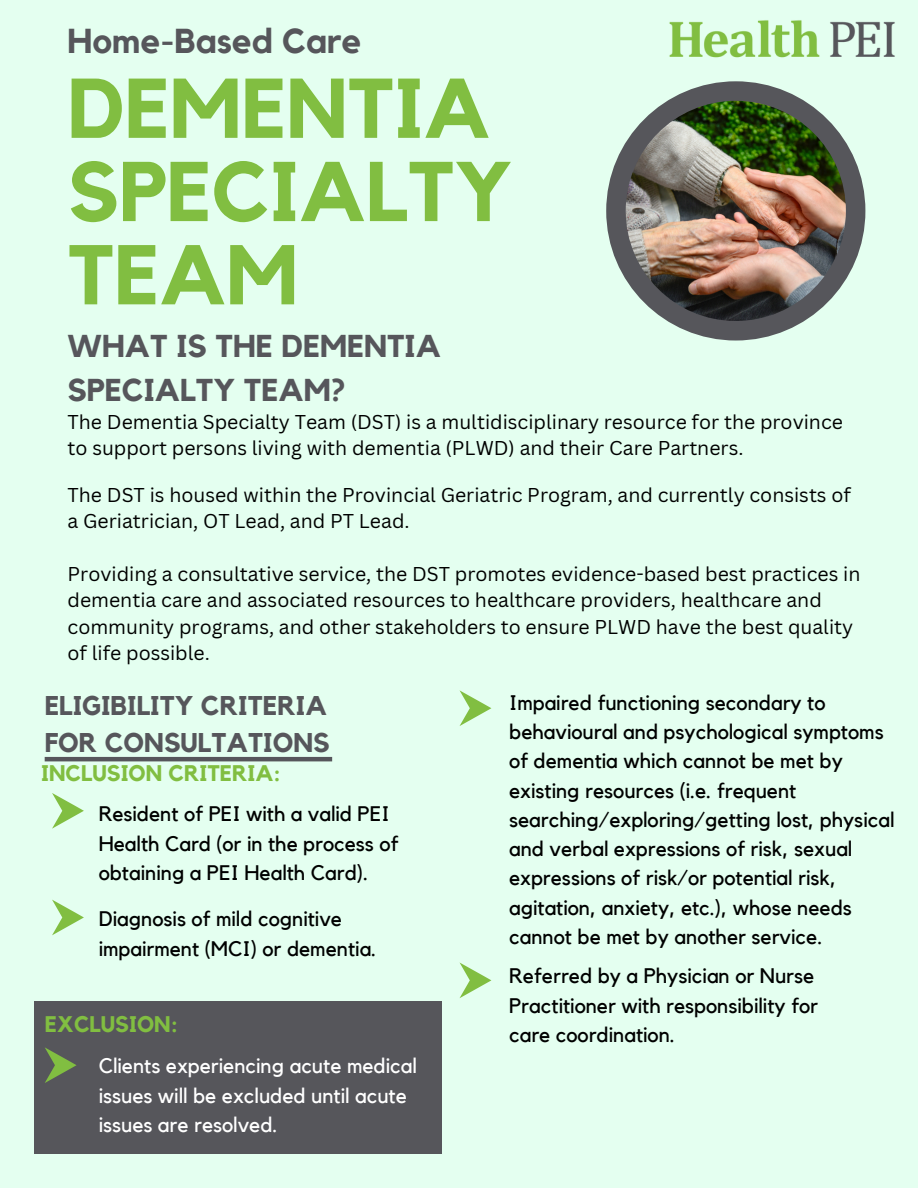
<style>
.page{position:relative;width:918px;height:1188px;background:#e4fff0}
.page>*{position:absolute;margin:0;border:0;box-sizing:border-box;transform-origin:0 0}
.t1{font:700 83.55px/83.2px "Kollektif";color:#81be41}
.t2{font:700 34.5px "Kollektif";color:#56565b}
.t3{font:700 31.5px/43.8px "Kollektif";color:#56565b}
.t4{font:700 27px/37.2px "Kollektif";color:#56565b}
.t5{font:700 22.5px "Kollektif";color:#81be41}
.t6{font:21px/29.2px "Kollektif";color:#000}
.t7{font:21px/29.2px "Kollektif";color:#fff}
.t8{font:19.5px/26.2px "Canva Sans";color:#000}
</style>
<div class="page">
<div style="left:606px;top:81px;width:259px;height:260px;background:#56565b;border-radius:50%"></div>
<img style="left:626px;top:101px;width:220px;height:220px;border-radius:50%">
<img style="left:669px;top:20px;width:226px;height:38px">
<hr style="left:45px;top:757px;width:287px;height:4px;background:#56565b">
<svg style="left:52px;top:793px;width:32px;height:36px"></svg>
<svg style="left:52px;top:900px;width:32px;height:35px"></svg>
<svg style="left:460px;top:963px;width:31px;height:35px"></svg>
<svg style="left:460px;top:690px;width:31px;height:36px"></svg>
<div style="left:34px;top:1001px;width:408px;height:153px;background:#56565b"></div>
<svg style="left:45px;top:1047px;width:31px;height:36px"></svg>
<h2 class="t2" style="left:68px;top:25px;width:296px">Home-Based Care</h2>
<h1 class="t1" style="left:68px;top:70px;width:446px">DEMENTIA<br>SPECIALTY<br>TEAM</h1>
<p class="t3" style="left:68px;top:325px;width:375px">WHAT IS THE DEMENTIA<br>SPECIALTY TEAM?</p>
<p class="t8" style="left:68px;top:408px;width:777px">The Dementia Specialty Team (DST) is a multidisciplinary resource for the province to support persons living with dementia (PLWD) and their Care Partners.</p>
<p class="t8" style="left:68px;top:481px;width:785px">The DST is housed within the Provincial Geriatric Program, and currently consists of a Geriatrician, OT Lead, and PT Lead.</p>
<p class="t8" style="left:68px;top:560px;width:794px">Providing a consultative service, the DST promotes evidence-based best practices in dementia care and associated resources to healthcare providers, healthcare and community programs, and other stakeholders to ensure PLWD have the best quality of life possible.</p>
<h4 class="t4" style="left:45px;top:688px;width:287px">ELIGIBILITY CRITERIA<br>FOR CONSULTATIONS</h4>
<h6 class="t5" style="left:41px;top:763px;width:241px">INCLUSION CRITERIA:</h6>
<p class="t6" style="left:99px;top:800px;width:301px">Resident of PEI with a valid PEI<br>Health Card (or in the process of obtaining a PEI Health Card).</p>
<p class="t6" style="left:99px;top:905px;width:279px">Diagnosis of mild cognitive impairment (MCI) or dementia.</p>
<h5 class="t5" style="left:45px;top:1014px;width:135px">EXCLUSION:</h5>
<p class="t7" style="left:99px;top:1052px;width:320px">Clients experiencing acute medical issues will be excluded until acute issues are resolved.</p>
<h6 class="t6" style="left:509px;top:689px;width:387px">Impaired functioning secondary to behavioural and psychological symptoms of dementia which cannot be met by existing resources (i.e. frequent searching/exploring/getting lost, physical and verbal expressions of risk, sexual expressions of risk/or potential risk, agitation, anxiety, etc.), whose needs cannot be met by another service.</h6>
<h6 class="t6" style="left:509px;top:962px;width:311px">Referred by a Physician or Nurse<br>Practitioner with responsibility for care coordination.</h6>
</div>
